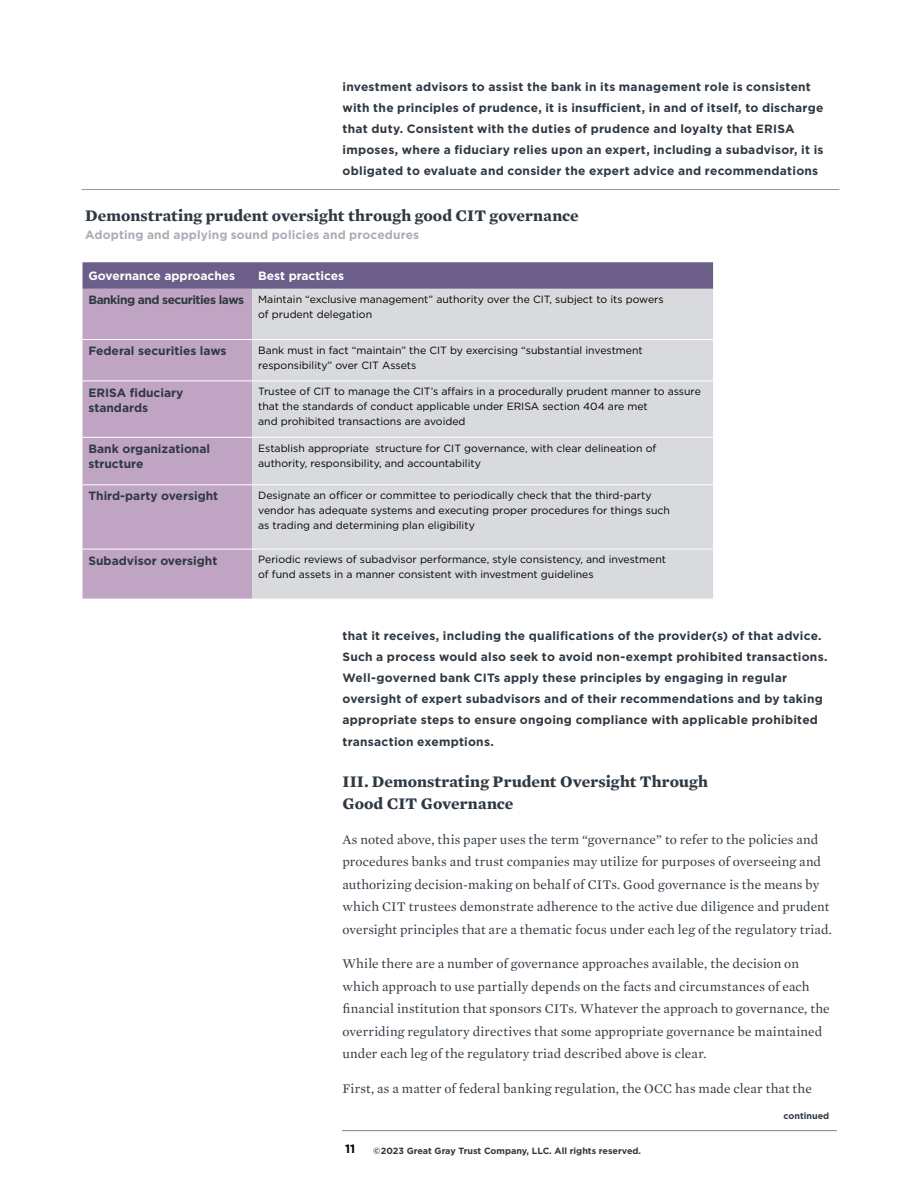
<style>
.page{position:relative;width:918px;height:1188px;background:#fff}
.page>*{position:absolute;margin:0;border:0;box-sizing:border-box;transform-origin:0 0}
.t1{font:700 16.5px/22.5px "Mercury Text G1";color:#2f3942}
.t2{font:13.5px/22.5px "Mercury Text G1";letter-spacing:.005em;color:#2f3942}
.t3{font:700 12px/21px "Gotham";letter-spacing:.02em;color:#2f3942}
.t4{font:700 12px/15px "Gotham";color:#2f3942}
.t5{font:700 12px "Gotham";letter-spacing:.01em;color:#a9aeb6}
.t6{font:700 12px "Gotham";color:#fff}
.t7{font:700 12px "Gotham";color:#000}
.t8{font:10.5px/15px "Gotham";color:#000}
.t9{font:700 9px "Gotham";color:#2f3942}
.s1{font-weight:700;font-size:12px;color:#2f3942}
</style>
<div class="page">
<hr style="left:342px;top:1130px;width:495px;height:1px;background:#80838a">
<svg style="left:82px;top:262px;width:631px;height:27px;background:#6e618b"></svg>
<div style="left:82px;top:289px;width:170px;height:310px;background:#c0a4c3"></div>
<div style="left:252px;top:289px;width:461px;height:310px;background:#d8dade"></div>
<hr style="left:82px;top:339px;width:170px;height:1px;background:#fff">
<hr style="left:252px;top:339px;width:461px;height:1px;background:#fff">
<hr style="left:82px;top:381px;width:170px;height:1px;background:#fff">
<hr style="left:252px;top:381px;width:461px;height:1px;background:#fff">
<hr style="left:82px;top:437px;width:170px;height:1px;background:#fff">
<hr style="left:252px;top:437px;width:461px;height:1px;background:#fff">
<hr style="left:82px;top:484px;width:170px;height:1px;background:#fff">
<hr style="left:252px;top:484px;width:461px;height:1px;background:#fff">
<hr style="left:82px;top:549px;width:170px;height:1px;background:#fff">
<hr style="left:252px;top:549px;width:461px;height:1px;background:#fff">
<hr style="left:82px;top:189px;width:757px;height:1px;background:#939598">
<p class="t3" style="left:343px;top:76px;width:483px">investment advisors to assist the bank in its management role is consistent with the principles of prudence, it is insufficient, in and of itself, to discharge that duty. Consistent with the duties of prudence and loyalty that ERISA imposes, where a fiduciary relies upon an expert, including a subadvisor, it is obligated to evaluate and consider the expert advice and recommendations</p>
<h1 class="t1" style="left:85px;top:204px;width:495px">Demonstrating prudent oversight through good CIT governance</h1>
<p class="t5" style="left:85px;top:227px;width:336px">Adopting and applying sound policies and procedures</p>
<p class="t6" style="left:88px;top:268px;width:148px">Governance approaches</p>
<p class="t6" style="left:258px;top:268px;width:87px">Best practices</p>
<p class="t8" style="left:258px;top:292px;width:407px;text-indent:-170px"><span class="s1">Banking and securities laws</span> Maintain “exclusive management” authority over the CIT, subject to its powers of prudent delegation</p>
<p class="t4" style="left:88px;top:343px;width:140px">Federal securities laws</p>
<p class="t8" style="left:258px;top:342px;width:386px">Bank must in fact “maintain” the CIT by exercising “substantial investment responsibility” over CIT Assets</p>
<p class="t4" style="left:88px;top:385px;width:96px">ERISA fiduciary standards</p>
<p class="t8" style="left:258px;top:384px;width:444px">Trustee of CIT to manage the CIT’s affairs in a procedurally prudent manner to assure that the standards of conduct applicable under ERISA section 404 are met<br>and prohibited transactions are avoided</p>
<p class="t4" style="left:88px;top:441px;width:123px">Bank organizational structure</p>
<p class="t8" style="left:258px;top:440px;width:400px">Establish appropriate structure for CIT governance, with clear delineation of authority, responsibility, and accountability</p>
<p class="t4" style="left:88px;top:489px;width:131px">Third-party oversight</p>
<p class="t8" style="left:258px;top:488px;width:413px">Designate an officer or committee to periodically check that the third-party vendor has adequate systems and executing proper procedures for things such as trading and determining plan eligibility</p>
<p class="t4" style="left:88px;top:553px;width:130px">Subadvisor oversight</p>
<p class="t8" style="left:258px;top:552px;width:409px">Periodic reviews of subadvisor performance, style consistency, and investment of fund assets in a manner consistent with investment guidelines</p>
<p class="t3" style="left:342px;top:625px;width:487px">that it receives, including the qualifications of the provider(s) of that advice.<br>Such a process would also seek to avoid non-exempt prohibited transactions.<br>Well-governed bank CITs apply these principles by engaging in regular oversight of expert subadvisors and of their recommendations and by taking appropriate steps to ensure ongoing compliance with applicable prohibited</p>
<p class="t3" style="left:342px;top:731px;width:153px">transaction exemptions.</p>
<h1 class="t1" style="left:342px;top:770px;width:367px">III. Demonstrating Prudent Oversight Through<br>Good CIT Governance</h1>
<p class="t2" style="left:342px;top:828px;width:491px">As noted above, this paper uses the term “governance” to refer to the policies and procedures banks and trust companies may utilize for purposes of overseeing and authorizing decision-making on behalf of CITs. Good governance is the means by which CIT trustees demonstrate adherence to the active due diligence and prudent oversight principles that are a thematic focus under each leg of the regulatory triad.</p>
<p class="t2" style="left:342px;top:952px;width:489px">While there are a number of governance approaches available, the decision on which approach to use partially depends on the facts and circumstances of each financial institution that sponsors CITs. Whatever the approach to governance, the overriding regulatory directives that some appropriate governance be maintained under each leg of the regulatory triad described above is clear.</p>
<p class="t2" style="left:342px;top:1077px;width:471px">First, as a matter of federal banking regulation, the OCC has made clear that the</p>
<p class="t7" style="left:345px;top:1141px;width:12px">11</p>
<p class="t9" style="left:373px;top:1144px;width:269px">©2023 Great Gray Trust Company, LLC. All rights reserved.</p>
<p class="t9" style="left:783px;top:1110px;width:47px">continued</p>
</div>
